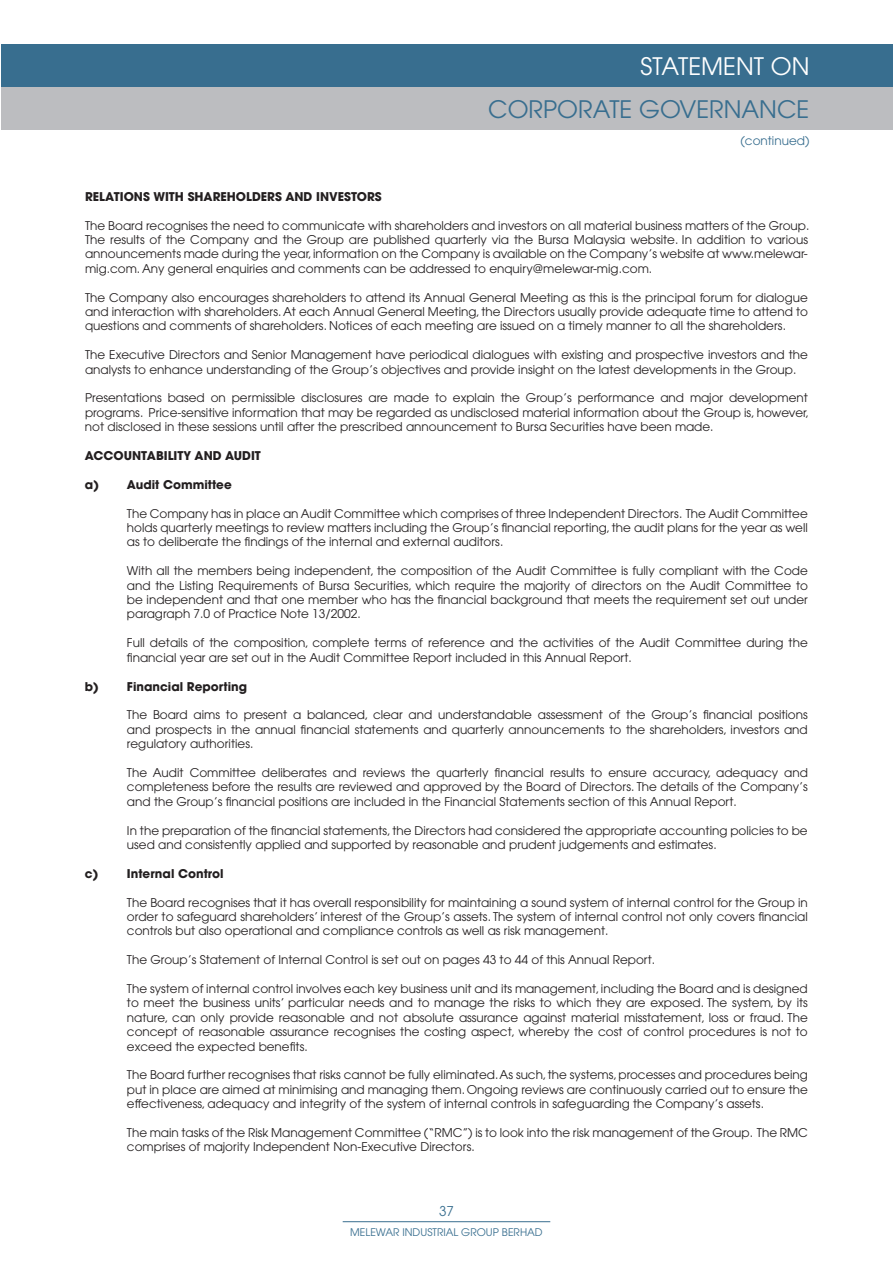
<style>
.page{position:relative;width:893px;height:1263px;background:#fff}
.page>*{position:absolute;margin:0;border:0;box-sizing:border-box;transform-origin:0 0}
.t1{font:24px "Avant Garde";color:#386e8f}
.t2{font:24px "Avant Garde";color:#fff}
.t3{font:13.5px "Avant Garde";color:#386e8f}
.t4{font:12px/14.4px "Avant Garde";color:#231f20;text-align:justify}
.t5{font:700 12px "Avant Garde";color:#231f20}
.t6{font:12px "Avant Garde";color:#386e8f}
.t7{font:10.5px "Avant Garde";color:#386e8f}
</style>
<div class="page">
<hr style="left:343px;top:1221px;width:207px;height:1px;background:#386e8f">
<div style="left:2px;top:45px;width:891px;height:42px;background:#386e8f"></div>
<div style="left:2px;top:87px;width:891px;height:43px;background:#bcbdc0"></div>
<h1 class="t2" style="left:640px;top:52px;width:171px">STATEMENT ON</h1>
<h1 class="t1" style="left:488px;top:95px;width:323px">CORPORATE GOVERNANCE</h1>
<p class="t6" style="left:740px;top:134px;width:70px">(continued)</p>
<p class="t5" style="left:85px;top:189px;width:298px">RELATIONS WITH SHAREHOLDERS AND INVESTORS</p>
<p class="t4" style="left:85px;top:218px;width:726px">The Board recognises the need to communicate with shareholders and investors on all material business matters of the Group.<br>The results of the Company and the Group are published quarterly via the Bursa Malaysia website. In addition to various announcements made during the year,information on the Company is available on the Company’s website at www.melewar&shy;mig.com.Any general enquiries and comments can be addressed to enquiry@melewar-mig.com.</p>
<p class="t4" style="left:85px;top:290px;width:724px">The Company also encourages shareholders to attend its Annual General Meeting as this is the principal forum for dialogue and interaction with shareholders. At each Annual General Meeting, the Directors usually provide adequate time to attend to questions and comments of shareholders. Notices of each meeting are issued on a timely manner to all the shareholders.</p>
<p class="t4" style="left:85px;top:348px;width:724px">The Executive Directors and Senior Management have periodical dialogues with existing and prospective investors and the analysts to enhance understanding of the Group’s objectives and provide insight on the latest developments in the Group.</p>
<p class="t4" style="left:85px;top:391px;width:726px">Presentations based on permissible disclosures are made to explain the Group’s performance and major development programs. Price-sensitive information that may be regarded as undisclosed material information about the Group is, however, not disclosed in these sessions until after the prescribed announcement to Bursa Securities have been made.</p>
<p class="t5" style="left:85px;top:448px;width:177px">ACCOUNTABILITY AND AUDIT</p>
<p class="t5" style="left:85px;top:477px;width:148px">a) Audit Committee</p>
<p class="t4" style="left:127px;top:506px;width:682px">The Company has in place an Audit Committee which comprises of three Independent Directors. The Audit Committee holds quarterly meetings to review matters including the Group’s financial reporting, the audit plans for the year as well as to deliberate the findings of the internal and external auditors.</p>
<p class="t4" style="left:127px;top:564px;width:682px">With all the members being independent, the composition of the Audit Committee is fully compliant with the Code and the Listing Requirements of Bursa Securities, which require the majority of directors on the Audit Committee to be independent and that one member who has the financial background that meets the requirement set out under paragraph 7.0 of Practice Note 13/2002.</p>
<p class="t4" style="left:127px;top:636px;width:682px">Full details of the composition, complete terms of reference and the activities of the Audit Committee during the financial year are set out in the Audit Committee Report included in this Annual Report.</p>
<p class="t5" style="left:85px;top:678px;width:164px">b) Financial Reporting</p>
<p class="t4" style="left:127px;top:708px;width:682px">The Board aims to present a balanced, clear and understandable assessment of the Group’s financial positions and prospects in the annual financial statements and quarterly announcements to the shareholders, investors and regulatory authorities.</p>
<p class="t4" style="left:127px;top:765px;width:682px">The Audit Committee deliberates and reviews the quarterly financial results to ensure accuracy, adequacy and completeness before the results are reviewed and approved by the Board of Directors. The details of the Company’s and the Group’s financial positions are included in the Financial Statements section of this Annual Report.</p>
<p class="t4" style="left:127px;top:823px;width:682px">In the preparation of the financial statements, the Directors had considered the appropriate accounting policies to be used and consistently applied and supported by reasonable and prudent judgements and estimates.</p>
<p class="t5" style="left:85px;top:865px;width:140px">c) Internal Control</p>
<p class="t4" style="left:127px;top:895px;width:682px">The Board recognises that it has overall responsibility for maintaining a sound system of internal control for the Group in order to safeguard shareholders’ interest of the Group’s assets. The system of internal control not only covers financial controls but also operational and compliance controls as well as risk management.</p>
<p class="t4" style="left:127px;top:952px;width:530px">The Group’s Statement of Internal Control is set out on pages 43 to 44 of this Annual Report.</p>
<p class="t4" style="left:127px;top:981px;width:682px">The system of internal control involves each key business unit and its management, including the Board and is designed to meet the business units’ particular needs and to manage the risks to which they are exposed. The system, by its nature, can only provide reasonable and not absolute assurance against material misstatement, loss or fraud. The concept of reasonable assurance recognises the costing aspect, whereby the cost of control procedures is not to exceed the expected benefits.</p>
<p class="t4" style="left:127px;top:1068px;width:682px">The Board further recognises that risks cannot be fully eliminated. As such, the systems, processes and procedures being put in place are aimed at minimising and managing them. Ongoing reviews are continuously carried out to ensure the effectiveness, adequacy and integrity of the system of internal controls in safeguarding the Company’s assets.</p>
<p class="t4" style="left:127px;top:1125px;width:682px">The main tasks of the Risk Management Committee (“RMC”) is to look into the risk management of the Group. The RMC comprises of majority Independent Non-Executive Directors.</p>
<p class="t3" style="left:439px;top:1203px;width:16px">37</p>
<p class="t7" style="left:350px;top:1226px;width:194px">MELEWAR INDUSTRIAL GROUP BERHAD</p>
</div>
